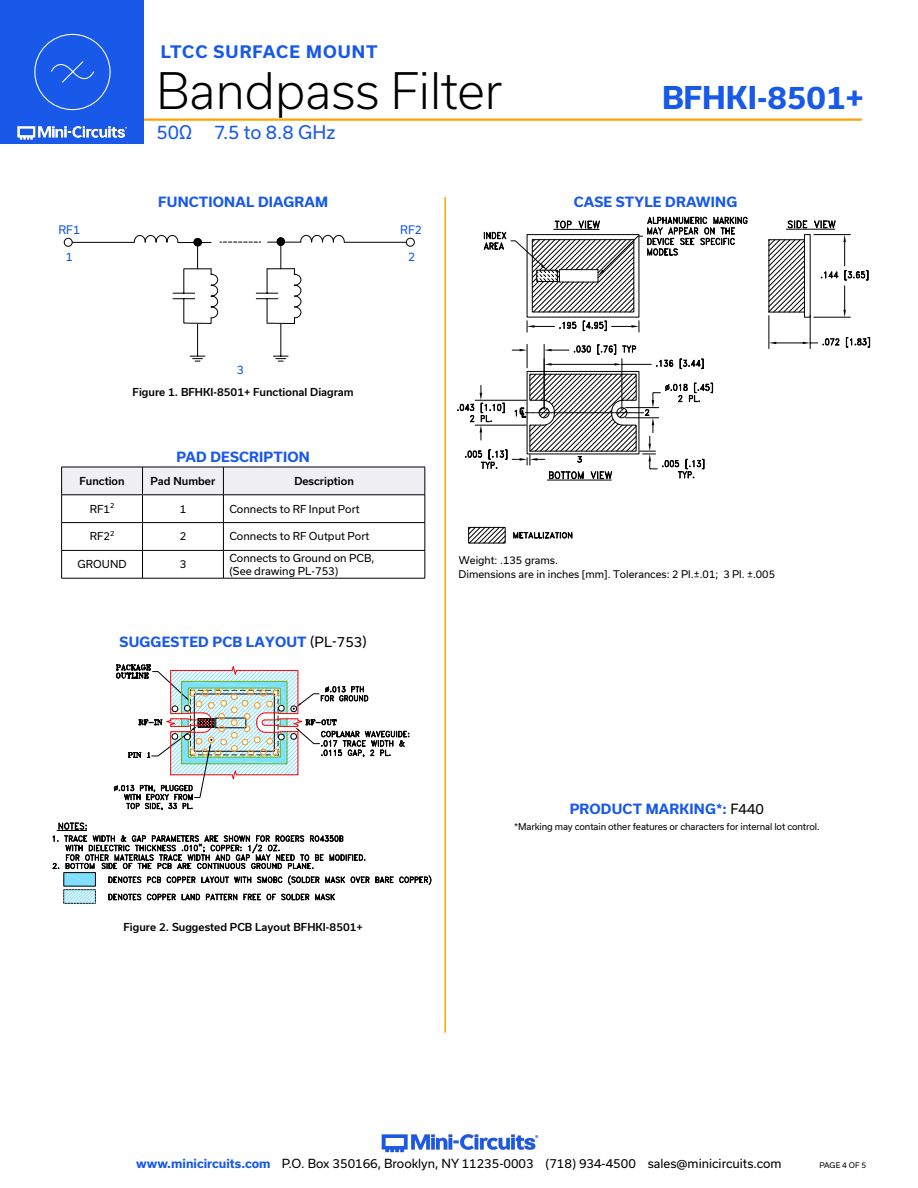
<style>
.page{position:relative;width:918px;height:1188px;background:#fff}
.page>*{position:absolute;margin:0;border:0;box-sizing:border-box;transform-origin:0 0}
.t1{font:300 48px "Usual";color:#000}
.t2{font:700 30px "Usual";color:#1859ea}
.t3{font:18px "Usual";color:#1859ea}
.t4{font:700 16.5px "Usual";letter-spacing:.065em;color:#1859ea}
.Blue_Headers{font:700 13.5px "Usual";letter-spacing:.015em;color:#1859ea}
.Demo_Board{font:700 13.5px "Usual";letter-spacing:.015em;color:#1859ea}
.t5{font:12px "Usual";color:#000}
.t6{font:11.25px "Usual";color:#1057eb}
.Table_Body_Left_Just{font:10.5px "Usual";color:#000}
.Figure_Title_Medium{font:500 10.5px "Usual";color:#000}
.Table_Header_Center{font:500 10.5px "Usual";color:#000}
.Table_Body_Center{font:10.5px "Usual";color:#000}
.t7{font:10.2px "Usual";color:#000}
.Notes{font:9px "Usual";letter-spacing:-.01em;color:#000}
.t8{font:7.5px "Usual";color:#000}
.s1{font-weight:400;color:#000}
.s2{font-weight:700;color:#1859ea}
</style>
<div class="page">
<img style="left:381px;top:1134px;width:158px;height:19px">
<hr style="left:129px;top:118px;width:733px;height:3px;background:#ffa300">
<div style="left:0;top:0;width:144px;height:144px;background:#1859ea"></div>
<img style="left:17px;top:120px;width:128px;height:20px">
<hr style="left:444px;top:197px;width:2px;height:836px;background:#ffa300">
<svg style="left:61px;top:467px;width:365px;height:111px"></svg>
<hr style="left:61px;top:578px;width:82px;height:1px;background:#000">
<hr style="left:143px;top:578px;width:80px;height:1px;background:#000">
<hr style="left:223px;top:578px;width:202px;height:1px;background:#000">
<svg style="left:484px;top:217px;width:264px;height:96px"></svg>
<svg style="left:527px;top:321px;width:49px;height:11px"></svg>
<svg style="left:583px;top:321px;width:57px;height:11px"></svg>
<div style="left:527px;top:234px;width:112px;height:83px;border:1px solid #000"></div>
<svg style="left:457px;top:344px;width:256px;height:136px"></svg>
<svg style="left:468px;top:527px;width:38px;height:17px"></svg>
<div style="left:468px;top:527px;width:37px;height:16px;border:1px solid #000"></div>
<svg style="left:513px;top:532px;width:59px;height:7px"></svg>
<hr style="left:814px;top:317px;width:36px;height:1px;background:#000">
<svg style="left:768px;top:220px;width:100px;height:97px"></svg>
<div style="left:804px;top:234px;width:6px;height:83px;border:1px solid #000"></div>
<hr style="left:769px;top:240px;width:1px;height:72px;background:#000">
<hr style="left:769px;top:316px;width:1px;height:33px;background:#000">
<hr style="left:810px;top:316px;width:1px;height:33px;background:#000">
<svg style="left:769px;top:338px;width:70px;height:8px"></svg>
<svg style="left:846px;top:337px;width:24px;height:11px"></svg>
<hr style="left:197px;top:324px;width:1px;height:32px;background:#000">
<hr style="left:280px;top:324px;width:1px;height:32px;background:#000">
<svg style="left:190px;top:356px;width:15px;height:6px"></svg>
<svg style="left:273px;top:356px;width:15px;height:6px"></svg>
<div style="left:64px;top:238px;width:9px;height:9px;border:1px solid #000;border-radius:50%"></div>
<hr style="left:72px;top:242px;width:62px;height:1px;background:#000">
<div style="left:406px;top:238px;width:9px;height:9px;border:1px solid #000;border-radius:50%"></div>
<hr style="left:344px;top:242px;width:62px;height:1px;background:#000">
<svg style="left:133px;top:234px;width:212px;height:90px"></svg>
<hr style="left:268px;top:242px;width:33px;height:1px;background:#000">
<div style="left:194px;top:238px;width:8px;height:8px;background:#000;border-radius:50%"></div>
<div style="left:277px;top:237px;width:8px;height:9px;background:#000;border-radius:50%"></div>
<svg style="left:113px;top:664px;width:297px;height:146px"></svg>
<svg style="left:52px;top:822px;width:380px;height:82px"></svg>
<div style="left:34px;top:34px;width:77px;height:76px;border:1px solid #fff;border-radius:50%"></div>
<svg style="left:50px;top:61px;width:45px;height:22px"></svg>
<h3 class="t4" style="left:161px;top:42px;width:218px">LTCC SURFACE MOUNT</h3>
<h1 class="t1" style="left:156px;top:63px;width:348px">Bandpass Filter</h1>
<h3 class="t3" style="left:156px;top:122px;width:181px">50Ω 7.5 to 8.8 GHz</h3>
<p class="Blue_Headers" style="left:158px;top:194px;width:171px">FUNCTIONAL DIAGRAM</p>
<p class="t6" style="left:58px;top:223px;width:23px">RF1</p>
<p class="t6" style="left:400px;top:223px;width:23px">RF2</p>
<p class="t6" style="left:66px;top:251px;width:9px">1</p>
<p class="t6" style="left:408px;top:251px;width:9px">2</p>
<p class="t6" style="left:237px;top:363px;width:9px">3</p>
<p class="Figure_Title_Medium" style="left:133px;top:386px;width:223px">Figure 1. BFHKI-8501+ Functional Diagram</p>
<p class="Blue_Headers" style="left:177px;top:449px;width:135px">PAD DESCRIPTION</p>
<h2 class="t2" style="left:662px;top:80px;width:203px">BFHKI-8501+</h2>
<p class="Blue_Headers" style="left:574px;top:194px;width:165px">CASE STYLE DRAWING</p>
<p class="Table_Header_Center" style="left:79px;top:475px;width:47px">Function</p>
<p class="Table_Header_Center" style="left:151px;top:475px;width:66px">Pad Number</p>
<p class="Table_Header_Center" style="left:294px;top:475px;width:61px">Description</p>
<p class="Table_Body_Center" style="left:90px;top:503px;width:26px">RF1<sup>2</sup></p>
<p class="Table_Body_Center" style="left:180px;top:503px;width:8px">1</p>
<p class="Table_Body_Left_Just" style="left:229px;top:503px;width:132px">Connects to RF Input Port</p>
<p class="Table_Body_Center" style="left:90px;top:530px;width:26px">RF2<sup>2</sup></p>
<p class="Table_Body_Center" style="left:180px;top:530px;width:8px">2</p>
<p class="Table_Body_Left_Just" style="left:229px;top:530px;width:141px">Connects to RF Output Port</p>
<p class="Table_Body_Center" style="left:78px;top:558px;width:51px">GROUND</p>
<p class="Table_Body_Center" style="left:180px;top:558px;width:8px">3</p>
<p class="Table_Body_Left_Just" style="left:229px;top:552px;width:147px">Connects to Ground on PCB,</p>
<p class="Table_Body_Left_Just" style="left:229px;top:565px;width:111px">(See drawing PL-753)</p>
<p class="Demo_Board" style="left:120px;top:634px;width:249px">SUGGESTED PCB LAYOUT <span class="s1">(PL-753)</span></p>
<p class="Figure_Title_Medium" style="left:124px;top:921px;width:241px">Figure 2. Suggested PCB Layout BFHKI-8501+</p>
<p class="t7" style="left:459px;top:554px;width:101px">Weight: .135 grams.</p>
<p class="t7" style="left:459px;top:568px;width:318px">Dimensions are in inches [mm]. Tolerances: 2 Pl.±.01; 3 Pl. ±.005</p>
<p class="Demo_Board" style="left:570px;top:801px;width:196px">PRODUCT MARKING*: <span class="s1">F440</span></p>
<p class="Notes" style="left:514px;top:821px;width:307px">*Marking may contain other features or characters for internal lot control.</p>
<p class="t5" style="left:136px;top:1157px;width:647px"><span class="s2">www.minicircuits.com</span> P.O. Box 350166, Brooklyn, NY 11235-0003 (718) 934-4500 sales@minicircuits.com</p>
<p class="t8" style="left:819px;top:1161px;width:48px">PAGE 4 OF 5</p>
</div>
